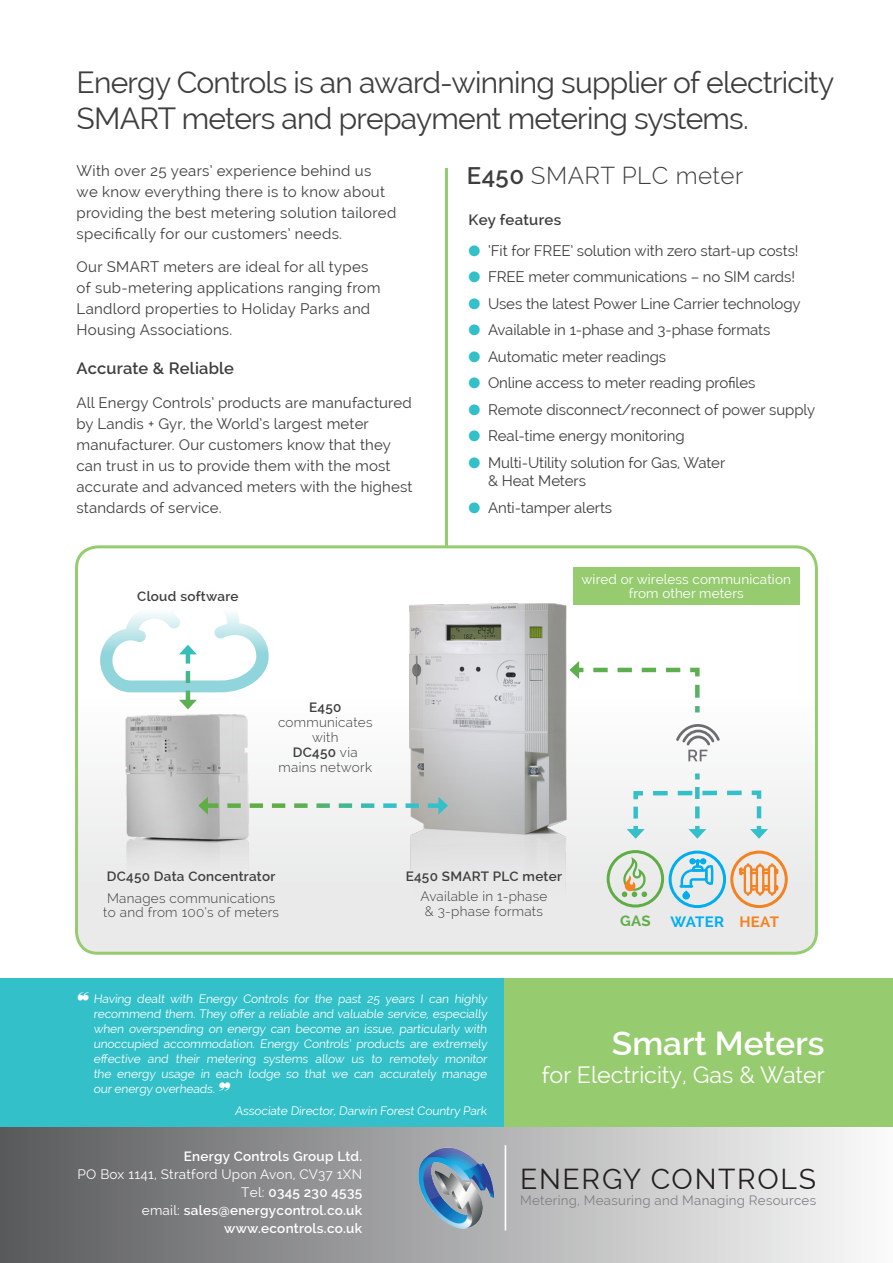
<style>
.page{position:relative;width:893px;height:1263px;background:#fff}
.page>*{position:absolute;margin:0;border:0;box-sizing:border-box;transform-origin:0 0}
.t1{font:600 33.3px "Raleway";color:#fff}
.t2{font:30px/36px "Raleway";letter-spacing:-.025em;color:#3e3e3f}
.t3{font:28.2px "Raleway";letter-spacing:.06em;color:#231f20}
.t4{font:300 24px "Raleway";letter-spacing:.02em;color:#3e3e3f}
.t5{font:23.1px "Raleway";color:#fff}
.t6{font:600 16.5px "Raleway";letter-spacing:.01em;color:#3e3e3f}
.t7{font:15px/21px "Raleway";letter-spacing:.01em;color:#3e3e3f}
.t8{font:600 15px "Raleway";letter-spacing:.02em;color:#3e3e3f}
.t9{font:700 15px "Raleway";letter-spacing:.02em;color:#00aeef}
.t10{font:700 15px "Raleway";color:#5fad45}
.t11{font:600 13.5px/18px "Raleway";letter-spacing:.02em;color:#fff;text-align:right}
.t12{font:300 13.5px/15px "Raleway";letter-spacing:.02em;color:#3e3e3f;text-align:center}
.t13{font:600 13.5px "Raleway";letter-spacing:.02em;color:#3e3e3f}
.t14{font:13.5px/13.5px "Raleway";letter-spacing:.01em;color:#fff;text-align:center}
.t15{font:13.35px "Raleway";letter-spacing:.02em;color:#808285}
.t16{font:12px/15px "Raleway";color:#fff;text-align:justify}
.s1{font-weight:600}
.s2{color:#33c0c9}
.s3{color:#f58220}
.s4{font-weight:400}
</style>
<div class="page">
<div style="left:77px;top:643px;width:739px;height:310px;background:linear-gradient(to bottom,#fff,#e4e5e5)"></div>
<div style="left:75px;top:545px;width:743px;height:410px;border:3px solid #96cc6f;border-radius:21px"></div>
<img style="left:323px;top:603px;width:251px;height:338px">
<svg style="left:569px;top:661px;width:133px;height:56px"></svg>
<div style="left:0;top:1127px;width:893px;height:136px;background:linear-gradient(to right,#58595b,#fbfbfb)"></div>
<img style="left:417px;top:1145px;width:81px;height:85px">
<hr style="left:505px;top:1145px;width:1px;height:85px;background:#fff">
<div style="left:0;top:978px;width:893px;height:149px;background:#33c0c9"></div>
<hr style="left:445px;top:168px;width:3px;height:379px;background:#96cc6f">
<svg style="left:674px;top:723px;width:48px;height:38px"></svg>
<img style="left:112px;top:698px;width:158px;height:189px">
<div style="left:505px;top:978px;width:388px;height:149px;background:#96cc6f"></div>
<svg style="left:198px;top:797px;width:250px;height:18px"></svg>
<svg style="left:100px;top:613px;width:169px;height:96px"></svg>
<div style="left:607px;top:850px;width:57px;height:57px;border:3px solid #5fad45;border-radius:50%"></div>
<svg style="left:622px;top:857px;width:25px;height:40px"></svg>
<div style="left:669px;top:850px;width:57px;height:58px;border:3px solid #00aeef;border-radius:50%"></div>
<svg style="left:679px;top:858px;width:35px;height:41px"></svg>
<div style="left:730px;top:850px;width:58px;height:58px;border:3px solid #f58220;border-radius:50%"></div>
<svg style="left:739px;top:863px;width:39px;height:33px"></svg>
<div style="left:573px;top:568px;width:226px;height:37px;background:#96cc6f"></div>
<svg style="left:695px;top:773px;width:5px;height:6px"></svg>
<svg style="left:627px;top:787px;width:141px;height:52px"></svg>
<h2 class="t2" style="left:77px;top:65px;width:759px">Energy Controls is an award-winning supplier of electricity<br>SMART meters and prepayment metering systems.</h2>
<p class="t7" style="left:77px;top:160px;width:321px">With over 25 years’ experience behind us we know everything there is to know about providing the best metering solution tailored specifically for our customers’ needs.</p>
<p class="t7" style="left:77px;top:257px;width:306px">Our SMART meters are ideal for all types of sub-metering applications ranging from Landlord properties to Holiday Parks and Housing Associations.</p>
<p class="t6" style="left:77px;top:359px;width:159px">Accurate &amp; Reliable</p>
<p class="t7" style="left:77px;top:392px;width:337px">All Energy Controls’ products are manufactured by Landis + Gyr, the World’s largest meter manufacturer. Our customers know that they can trust in us to provide them with the most accurate and advanced meters with the highest standards of service.</p>
<p class="t13" style="left:137px;top:588px;width:103px">Cloud software</p>
<p class="t13" style="left:309px;top:699px;width:34px">E450</p>
<p class="t12" style="left:278px;top:714px;width:96px">communicates with<br><span class="s1">DC450</span> via mains network</p>
<h3 class="t4" style="left:467px;top:162px;width:278px"><span class="s1">E450</span> SMART PLC meter</h3>
<p class="t8" style="left:468px;top:211px;width:94px">Key features</p>
<p class="t7" style="left:468px;top:240px;width:332px"><span class="s2">●</span> ‘Fit for FREE’ solution with zero start-up costs!</p>
<p class="t7" style="left:468px;top:267px;width:328px"><span class="s2">●</span> FREE meter communications – no SIM cards!</p>
<p class="t7" style="left:468px;top:293px;width:334px"><span class="s2">●</span> Uses the latest Power Line Carrier technology</p>
<p class="t7" style="left:468px;top:320px;width:303px"><span class="s2">●</span> Available in 1-phase and 3-phase formats</p>
<p class="t7" style="left:468px;top:346px;width:199px"><span class="s2">●</span> Automatic meter readings</p>
<p class="t7" style="left:468px;top:373px;width:289px"><span class="s2">●</span> Online access to meter reading profiles</p>
<p class="t7" style="left:468px;top:399px;width:348px"><span class="s2">●</span> Remote disconnect/reconnect of power supply</p>
<p class="t7" style="left:468px;top:426px;width:218px"><span class="s2">●</span> Real-time energy monitoring</p>
<p class="t7" style="left:488px;top:454px;width:239px;line-height:18px;text-indent:-20px"><span class="s2">●</span> Multi-Utility solution for Gas, Water &amp; Heat Meters</p>
<p class="t7" style="left:468px;top:497px;width:145px"><span class="s2">●</span> Anti-tamper alerts</p>
<p class="t14" style="left:581px;top:573px;width:211px">wired or wireless communication from other meters</p>
<p class="t13" style="left:107px;top:869px;width:170px">DC450 Data Concentrator</p>
<p class="t12" style="left:103px;top:892px;width:177px;line-height:13.5px;text-align:left">Manages communications to and from 100’s of meters</p>
<p class="t13" style="left:406px;top:869px;width:158px">E450 SMART PLC meter</p>
<p class="t12" style="left:420px;top:888px;width:129px">Available in 1-phase &amp; 3-phase formats</p>
<p class="t10" style="left:620px;top:912px;width:32px">GAS</p>
<p class="t9" style="left:670px;top:913px;width:110px">WATER <span class="s3">HEAT</span></p>
<p class="t16" style="left:93px;top:991px;width:397px;text-indent:-17px">❝ Having dealt with Energy Controls for the past 25 years I can highly recommend them. They offer a reliable and valuable service, especially when overspending on energy can become an issue, particularly with unoccupied accommodation. Energy Controls’ products are extremely effective and their metering systems allow us to remotely monitor the energy usage in each lodge so that we can accurately manage our energy overheads. ❞</p>
<p class="t16" style="left:235px;top:1103px;width:255px">Associate Director, Darwin Forest Country Park</p>
<p class="t11" style="left:184px;top:1147px;width:180px">Energy Controls Group Ltd.</p>
<p class="t11" style="left:77px;top:1165px;width:286px"><span class="s4">PO Box 1141, Stratford Upon Avon, CV37 1XN<br>Tel:</span> 0345 230 4535<br><span class="s4">email:</span> sales@energycontrol.co.uk www.econtrols.co.uk</p>
<h1 class="t1" style="left:612px;top:1024px;width:214px">Smart Meters</h1>
<h3 class="t5" style="left:542px;top:1062px;width:285px">for Electricity, Gas &amp; Water</h3>
<h3 class="t3" style="left:520px;top:1163px;width:298px">ENERGY CONTROLS</h3>
<p class="t15" style="left:520px;top:1193px;width:298px">Metering, Measuring and Managing Resources</p>
</div>
